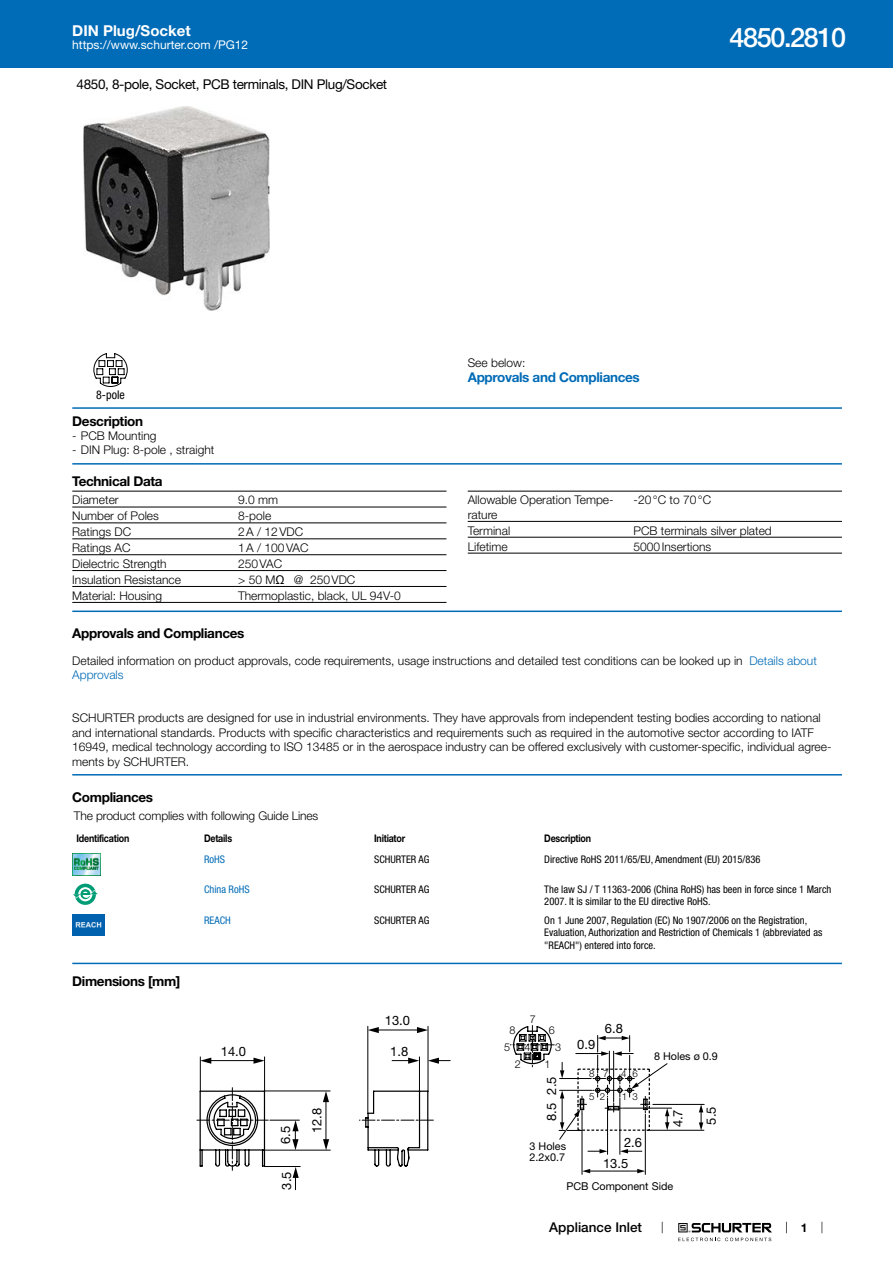
<style>
.page{position:relative;width:893px;height:1263px;background:#fff}
.page>*{position:absolute;margin:0;border:0;box-sizing:border-box;transform-origin:0 0}
.t1{font:500 27px "Helvetica Neue LT";letter-spacing:-.05em;color:#fff}
.t2{font:700 15px "Helvetica Neue LT";color:#fff}
.t3{font:700 13.5px "Helvetica Neue LT";letter-spacing:-.025em;color:#000}
.t4{font:13.5px "Helvetica Neue LT";letter-spacing:-.025em;color:#000}
.t5{font:700 13.5px "Helvetica Neue LT";letter-spacing:-.025em;color:#006bb6}
.t6{font:500 13.5px "Helvetica Neue LT";color:#000}
.t7{font:12.9px "Helvetica Neue LT";color:#000}
.t8{font:300 12px/14.4px "Helvetica Neue LT";color:#000}
.t9{font:12px "Helvetica Neue LT";color:#fff}
.t10{font:condensed 12px "Helvetica Neue LT";color:#000}
.t11{font:700 12px "Helvetica Neue LT";color:#000}
.t12{font:10.8px/11.2px "Helvetica Neue LT";color:#000}
.t13{font:300 10.8px "Helvetica Neue LT";color:#000}
.t14{font:condensed 10.5px/12.6px "Helvetica Neue LT";color:#000}
.t15{font:700 10.5px "Helvetica Neue LT";letter-spacing:-.025em;color:#000;scale:.85 1}
.t16{font:condensed 10.5px "Helvetica Neue LT";color:#006bb6}
.t17{font:300 9.75px "Helvetica Neue LT";color:#000}
.s1{font-family:"Arial Unicode MS";font-weight:400}
.s2{color:#006bb6}
</style>
<div class="page">
<svg style="left:678px;top:1223px;width:94px;height:18px"></svg>
<div style="left:0;top:0;width:893px;height:68px;background:#006bb6"></div>
<img style="left:83px;top:106px;width:186px;height:204px">
<svg style="left:94px;top:353px;width:34px;height:34px"></svg>
<hr style="left:72px;top:407px;width:770px;height:2px;background:#006bb6">
<hr style="left:72px;top:463px;width:770px;height:2px;background:#006bb6">
<hr style="left:72px;top:491px;width:374px;height:1px;background:#000">
<hr style="left:72px;top:507px;width:374px;height:1px;background:#000">
<hr style="left:72px;top:522px;width:374px;height:1px;background:#000">
<hr style="left:72px;top:538px;width:374px;height:1px;background:#000">
<hr style="left:72px;top:554px;width:374px;height:1px;background:#000">
<hr style="left:72px;top:570px;width:374px;height:1px;background:#000">
<hr style="left:72px;top:586px;width:374px;height:1px;background:#000">
<hr style="left:72px;top:602px;width:374px;height:1px;background:#000">
<hr style="left:468px;top:491px;width:374px;height:1px;background:#000">
<hr style="left:468px;top:521px;width:374px;height:1px;background:#000">
<hr style="left:468px;top:537px;width:374px;height:1px;background:#000">
<hr style="left:468px;top:553px;width:374px;height:1px;background:#000">
<hr style="left:72px;top:610px;width:770px;height:2px;background:#006bb6">
<hr style="left:72px;top:774px;width:770px;height:1px;background:#006bb6">
<img style="left:72px;top:854px;width:29px;height:21px">
<svg style="left:75px;top:884px;width:21px;height:21px"></svg>
<svg style="left:78px;top:887px;width:14px;height:14px"></svg>
<svg style="left:73px;top:889px;width:25px;height:9px"></svg>
<img style="left:72px;top:915px;width:32px;height:21px">
<hr style="left:72px;top:963px;width:770px;height:1px;background:#006bb6">
<svg style="left:510px;top:1025px;width:194px;height:150px"></svg>
<hr style="left:207px;top:1060px;width:49px;height:1px;background:#000">
<hr style="left:200px;top:1057px;width:1px;height:34px;background:#000">
<hr style="left:264px;top:1057px;width:1px;height:34px;background:#000">
<hr style="left:419px;top:1057px;width:1px;height:34px;background:#000">
<hr style="left:368px;top:1026px;width:1px;height:88px;background:#000">
<hr style="left:428px;top:1026px;width:1px;height:66px;background:#000">
<hr style="left:377px;top:1030px;width:43px;height:1px;background:#000">
<svg style="left:200px;top:1057px;width:11px;height:7px"></svg>
<svg style="left:253px;top:1057px;width:12px;height:7px"></svg>
<svg style="left:428px;top:1057px;width:22px;height:7px"></svg>
<svg style="left:392px;top:1057px;width:27px;height:7px"></svg>
<svg style="left:368px;top:1027px;width:11px;height:6px"></svg>
<svg style="left:417px;top:1027px;width:11px;height:6px"></svg>
<svg style="left:196px;top:1088px;width:237px;height:102px"></svg>
<p class="t2" style="left:72px;top:21px;width:120px">DIN Plug/Socket</p>
<p class="t9" style="left:72px;top:38px;width:178px">https://www.schurter.com /PG12</p>
<p class="t4" style="left:77px;top:76px;width:312px">4850, 8-pole, Socket, PCB terminals, DIN Plug/Socket</p>
<h1 class="t1" style="left:729px;top:21px;width:118px">4850.2810</h1>
<p class="t10" style="left:96px;top:387px;width:30px">8-pole</p>
<p class="t3" style="left:72px;top:413px;width:72px">Description</p>
<p class="t8" style="left:72px;top:428px;width:86px">- PCB Mounting</p>
<p class="t8" style="left:72px;top:443px;width:144px">- DIN Plug: 8-pole , straight</p>
<p class="t3" style="left:72px;top:473px;width:92px">Technical Data</p>
<p class="t8" style="left:72px;top:493px;width:48px">Diameter</p>
<p class="t8" style="left:238px;top:493px;width:42px">9.0 mm</p>
<p class="t8" style="left:72px;top:509px;width:88px">Number of Poles</p>
<p class="t8" style="left:238px;top:509px;width:35px">8-pole</p>
<p class="t8" style="left:72px;top:524px;width:60px">Ratings DC</p>
<p class="t8" style="left:238px;top:524px;width:67px">2A / 12VDC</p>
<p class="t8" style="left:72px;top:540px;width:60px">Ratings AC</p>
<p class="t8" style="left:238px;top:540px;width:72px">1A / 100VAC</p>
<p class="t8" style="left:72px;top:556px;width:96px">Dielectric Strength</p>
<p class="t8" style="left:238px;top:556px;width:45px">250VAC</p>
<p class="t8" style="left:72px;top:572px;width:110px">Insulation Resistance</p>
<p class="t8" style="left:238px;top:572px;width:119px">&gt; 50 M<span class="s1">Ω</span> @ 250VDC</p>
<p class="t8" style="left:72px;top:588px;width:91px">Material: Housing</p>
<p class="t8" style="left:238px;top:588px;width:164px">Thermoplastic, black, UL 94V-0</p>
<p class="t8" style="left:468px;top:355px;width:59px">See below:</p>
<p class="t5" style="left:468px;top:368px;width:174px">Approvals and Compliances</p>
<p class="t8" style="left:468px;top:493px;width:147px">Allowable Operation Tempe&shy;rature</p>
<p class="t8" style="left:634px;top:493px;width:79px">-20°C to 70°C</p>
<p class="t8" style="left:468px;top:523px;width:44px">Terminal</p>
<p class="t8" style="left:634px;top:523px;width:140px">PCB terminals silver plated</p>
<p class="t8" style="left:468px;top:539px;width:41px">Lifetime</p>
<p class="t8" style="left:634px;top:539px;width:79px">5000Insertions</p>
<p class="t3" style="left:72px;top:625px;width:174px">Approvals and Compliances</p>
<p class="t8" style="left:72px;top:653px;width:746px">Detailed information on product approvals, code requirements, usage instructions and detailed test conditions can be looked up in <span class="s2">Details about<br>Approvals</span></p>
<p class="t8" style="left:72px;top:710px;width:761px">SCHURTER products are designed for use in industrial environments. They have approvals from independent testing bodies according to national and international standards. Products with specific characteristics and requirements such as required in the automotive sector according to IATF 16949, medical technology according to ISO 13485 or in the aerospace industry can be offered exclusively with customer-specific, individual agree&shy;ments by SCHURTER.</p>
<p class="t3" style="left:72px;top:788px;width:82px">Compliances</p>
<p class="t8" style="left:74px;top:808px;width:246px">The product complies with following Guide Lines</p>
<p class="t15" style="left:77px;top:831px;width:64px">Identification</p>
<p class="t15" style="left:204px;top:831px;width:35px">Details</p>
<p class="t15" style="left:374px;top:831px;width:38px">Initiator</p>
<p class="t15" style="left:544px;top:831px;width:57px">Description</p>
<p class="t16" style="left:204px;top:853px;width:22px">RoHS</p>
<p class="t14" style="left:374px;top:853px;width:57px">SCHURTER AG</p>
<p class="t14" style="left:544px;top:853px;width:218px">Directive RoHS 2011/65/EU, Amendment (EU) 2015/836</p>
<p class="t16" style="left:204px;top:883px;width:47px">China RoHS</p>
<p class="t14" style="left:374px;top:883px;width:57px">SCHURTER AG</p>
<p class="t14" style="left:544px;top:883px;width:289px">The law SJ / T 11363-2006 (China RoHS) has been in force since 1 March<br>2007. It is similar to the EU directive RoHS.</p>
<p class="t16" style="left:204px;top:914px;width:28px">REACH</p>
<p class="t14" style="left:374px;top:914px;width:57px">SCHURTER AG</p>
<p class="t14" style="left:544px;top:914px;width:279px">On 1 June 2007, Regulation (EC) No 1907/2006 on the Registration,<br>Evaluation, Authorization and Restriction of Chemicals 1 (abbreviated as "REACH") entered into force.</p>
<p class="t3" style="left:72px;top:973px;width:110px">Dimensions [mm]</p>
<p class="t7" style="left:385px;top:1013px;width:27px">13.0</p>
<p class="t7" style="left:221px;top:1043px;width:27px">14.0</p>
<p class="t7" style="left:390px;top:1043px;width:20px">1.8</p>
<p class="t7" style="left:278px;top:1144px;width:20px;rotate:-90deg">6.5</p>
<p class="t7" style="left:279px;top:1189px;width:20px;rotate:-90deg">3.5</p>
<p class="t7" style="left:309px;top:1133px;width:27px;rotate:-90deg">12.8</p>
<p class="t13" style="left:530px;top:1012px;width:8px">7</p>
<p class="t13" style="left:509px;top:1023px;width:8px">8</p>
<p class="t13" style="left:549px;top:1023px;width:8px">6</p>
<p class="t13" style="left:504px;top:1040px;width:8px">5</p>
<p class="t13" style="left:524px;top:1040px;width:8px">4</p>
<p class="t13" style="left:555px;top:1040px;width:8px">3</p>
<p class="t13" style="left:515px;top:1057px;width:8px">2</p>
<p class="t13" style="left:544px;top:1057px;width:8px">1</p>
<p class="t7" style="left:544px;top:1121px;width:46px;rotate:-90deg">8.5 2.5</p>
<p class="t12" style="left:530px;top:1140px;width:38px">3 Holes<br>2.2x0.7</p>
<p class="t7" style="left:577px;top:1037px;width:20px">0.9</p>
<p class="t7" style="left:605px;top:1021px;width:20px">6.8</p>
<p class="t17" style="left:589px;top:1068px;width:7px">8</p>
<p class="t17" style="left:633px;top:1068px;width:7px">6</p>
<p class="t17" style="left:603px;top:1068px;width:7px">7</p>
<p class="t17" style="left:621px;top:1068px;width:7px">4</p>
<p class="t17" style="left:589px;top:1091px;width:7px">5</p>
<p class="t17" style="left:633px;top:1091px;width:7px">3</p>
<p class="t17" style="left:600px;top:1091px;width:7px">2</p>
<p class="t17" style="left:622px;top:1091px;width:7px">1</p>
<p class="t7" style="left:624px;top:1135px;width:20px">2.6</p>
<p class="t7" style="left:603px;top:1155px;width:27px">13.5</p>
<p class="t12" style="left:654px;top:1050px;width:65px">8 Holes ø 0.9</p>
<p class="t7" style="left:670px;top:1127px;width:20px;rotate:-90deg">4.7</p>
<p class="t7" style="left:704px;top:1124px;width:20px;rotate:-90deg">5.5</p>
<p class="t12" style="left:566px;top:1180px;width:108px">PCB Component Side</p>
<p class="t6" style="left:549px;top:1219px;width:94px">Appliance Inlet</p>
<p class="t11" style="left:801px;top:1220px;width:8px">1</p>
</div>
